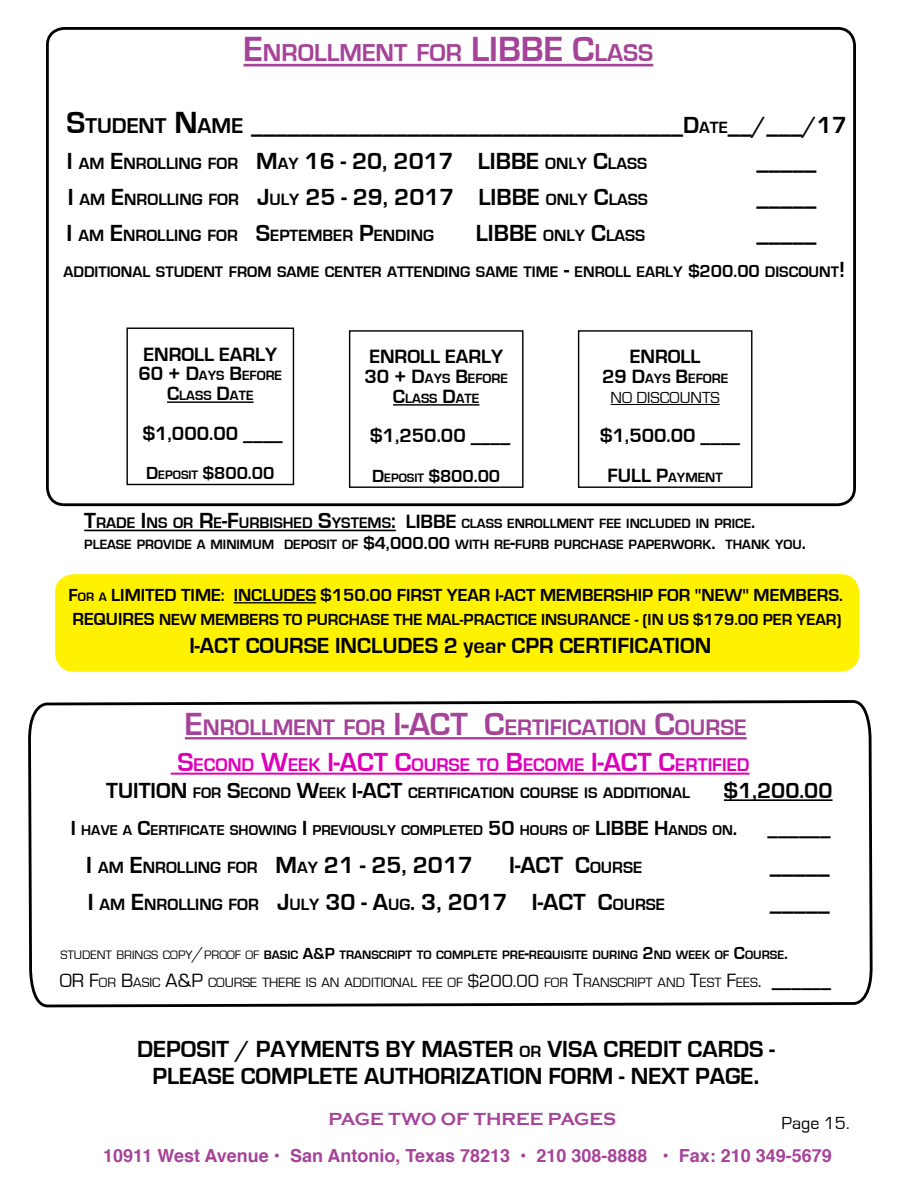
<style>
.page{position:relative;width:918px;height:1188px;background:#fff}
.page>*{position:absolute;margin:0;border:0;box-sizing:border-box;transform-origin:0 0}
.t1{font:700 25.2px "Eurostile";color:#a54399}
.t2{font:700 24px "Eurostile";color:#000}
.t3{font:700 23.1px "Eurostile";color:#a54399}
.t4{font:700 22.5px "Eurostile";color:#000}
.t5{font:700 22.5px "Eurostile";color:#000}
.t6{font:700 21px "Eurostile";color:#000}
.t7{font:700 19.8px "Eurostile";color:#000}
.t8{font:700 18.9px "Eurostile";color:#dd00ba}
.t9{font:700 18px "Eurostile";color:#000}
.t10{font:700 18px "Helvetica";color:#a54399}
.t11{font:700 18px "Copperplate Gothic";color:#a54399}
.t12{font:18px "Eurostile";color:#000}
.t13{font:700 16.8px "Eurostile";color:#000}
.t14{font:700 16.5px "Eurostile";color:#000}
.t15{font:16.5px "Eurostile";color:#000}
.t16{font:700 15.75px "Eurostile";color:#000}
.t17{font:700 14.7px "Eurostile";color:#000}
.t18{font:700 13.8px/19.8px "Eurostile";color:#000;text-align:center}
.t19{font:13.8px "Eurostile";color:#000}
.t20{font:700 12.6px "Eurostile";color:#000}
.t21{font:12.6px "Eurostile";color:#000}
.s1{font-size:36px}
.s2{font-size:31.5px}
.s3{font-size:22.05px}
.s4{font-size:16.8px}
.s5{font-size:24px}
.s6{font-size:22.5px}
.s7{font-size:18px}
.s8{font-size:19.8px}
.s9{font-size:12.6px}
.s10{font-size:15.75px}
.s11{font-size:33px}
.s12{font-size:27px}
.s13{font-size:21px}
.s14{font-weight:700}
.s15{font-weight:700;font-size:16.5px}
.s16{font-size:18.45px}
.s17{font-weight:700;font-size:19.8px}
.s18{font-size:28.5px}
</style>
<div class="page">
<div style="left:56px;top:575px;width:803px;height:96px;background:#fff200;border-radius:18px"></div>
<div style="left:55px;top:574px;width:804px;height:98px;border:2px solid #fff200;border-radius:18px"></div>
<hr style="left:234px;top:602px;width:82px;height:1px;background:#000">
<div style="left:46px;top:27px;width:810px;height:479px;border:3px solid #000;border-radius:17px"></div>
<hr style="left:167px;top:401px;width:87px;height:2px;background:#000">
<div style="left:126px;top:328px;width:168px;height:157px;border:1px solid #000"></div>
<hr style="left:393px;top:404px;width:86px;height:2px;background:#000">
<div style="left:349px;top:330px;width:175px;height:158px;border:1px solid #000"></div>
<hr style="left:611px;top:404px;width:109px;height:1px;background:#000">
<div style="left:578px;top:330px;width:174px;height:158px;border:1px solid #000"></div>
<hr style="left:244px;top:64px;width:409px;height:2px;background:#a54399">
<svg style="left:28px;top:701px;width:845px;height:307px"></svg>
<hr style="left:185px;top:737px;width:562px;height:2px;background:#a54399">
<hr style="left:171px;top:773px;width:579px;height:2px;background:#dd00ba">
<hr style="left:724px;top:799px;width:109px;height:2px;background:#000">
<hr style="left:84px;top:530px;width:312px;height:1px;background:#000">
<h1 class="t1" style="left:244px;top:39px;width:411px"><span class="s1">E</span>NROLLMENT FOR <span class="s1">LIBBE C</span>LASS</h1>
<h2 class="t2" style="left:67px;top:112px;width:782px"><span class="s2">S</span><span class="s3">TUDENT</span> <span class="s2">N</span> <span class="s3">AME</span> ____________________________________D<span class="s4">ATE</span> __/___/17</h2>
<p class="t13" style="left:67px;top:155px;width:582px"><span class="s5">I</span> AM <span class="s5">E</span>NROLLING FOR <span class="s5">M</span>AY <span class="s5">16 - 20, 2017 LIBBE</span> ONLY <span class="s5">C</span>LASS</p>
<h2 class="t2" style="left:757px;top:148px;width:61px">_____</h2>
<p class="t13" style="left:68px;top:191px;width:582px"><span class="s5">I</span> AM <span class="s5">E</span>NROLLING FOR <span class="s5">J</span>ULY <span class="s5">25 - 29, 2017 LIBBE</span> ONLY <span class="s5">C</span>LASS</p>
<h2 class="t2" style="left:757px;top:184px;width:62px">_____</h2>
<p class="t13" style="left:67px;top:227px;width:214px"><span class="s5">I</span> AM <span class="s5">E</span>NROLLI NG FOR <span class="s5">S</span>EPTE</p>
<p class="t13" style="left:308px;top:227px;width:128px">MBER <span class="s5">P</span>ENDING</p>
<p class="t13" style="left:476px;top:227px;width:171px"><span class="s5">LIBBE</span> ONLY <span class="s5">C</span>LASS</p>
<h2 class="t2" style="left:757px;top:220px;width:61px">_____</h2>
<p class="t16" style="left:63px;top:264px;width:783px">ADDITIONAL STUDENT FROM SAME CENTER ATTENDING SAME TIME <span class="s6">-</span> ENROLL EARLY <span class="s7">$200.00</span> DISCOUNT<span class="s6">!</span></p>
<h3 class="t7" style="left:143px;top:343px;width:25px">ENRO</h3>
<h3 class="t7" style="left:194px;top:343px;width:84px">LL EAR LY</h3>
<p class="t18" style="left:138px;top:366px;width:144px"><span class="s8">60 + D</span>AYS <span class="s8">B</span>EFORE<br><span class="s8">C</span>LASS <span class="s8">D</span>ATE</p>
<h3 class="t7" style="left:143px;top:422px;width:142px">$1,000.00 ____</h3>
<h3 class="t9" style="left:146px;top:464px;width:130px">D<span class="s9">EPOSIT</span> $800.00</h3>
<h3 class="t7" style="left:369px;top:346px;width:25px">ENRO</h3>
<h3 class="t7" style="left:420px;top:346px;width:84px">LL EAR LY</h3>
<p class="t18" style="left:364px;top:369px;width:144px"><span class="s8">30 + D</span>AYS <span class="s8">B</span>EFORE<br><span class="s8">C</span>LASS <span class="s8">D</span>ATE</p>
<h3 class="t7" style="left:370px;top:425px;width:142px">$1,250.00 ____</h3>
<h3 class="t9" style="left:372px;top:466px;width:130px">D<span class="s9">EPOSIT</span> $800.00</h3>
<h3 class="t7" style="left:630px;top:346px;width:25px">ENRO</h3>
<h3 class="t7" style="left:681px;top:346px;width:21px">LL</h3>
<p class="t18" style="left:602px;top:369px;width:127px"><span class="s8">29 D</span>AYS <span class="s8">B</span>EFORE</p>
<p class="t15" style="left:611px;top:389px;width:70px">NODISCOUNTS</p>
<h3 class="t7" style="left:600px;top:425px;width:142px">$1,500.00 ____</h3>
<p class="t18" style="left:608px;top:468px;width:117px"><span class="s8">FU LL P</span>AYMENT</p>
<p class="t18" style="left:84px;top:513px;width:723px;line-height:21px;text-align:left"><span class="s6">T</span><span class="s10">RADE</span> <span class="s6">I</span><span class="s10">NS OR</span> <span class="s6">R</span><span class="s10">E</span><span class="s6">-F</span><span class="s10">URBISHED</span> <span class="s6">S</span><span class="s10">YSTEMS</span><span class="s6">:</span> <span class="s8">LIBBE</span> CLASS ENROLLMENT FEE INCLUDED IN PRICE<span class="s8">.<br></span>PLEASE PROVI DE A MINIMUM DEPOSIT OF <span class="s7">$4,000.00</span> WITH RE<span class="s8">-</span>FURB PURCHASE PAPERWORK<span class="s8">.</span> THANK YOU<span class="s8">.</span></p>
<h3 class="t9" style="left:69px;top:585px;width:547px">F<span class="s9">OR A</span> LIMITED TIME: INCLUDES $150.00 FIRST YEAR I-ACT MEMBERSH</h3>
<h3 class="t9" style="left:638px;top:585px;width:32px">IP FOR</h3>
<h3 class="t9" style="left:695px;top:585px;width:150px">"NEW" MEMBERS.</h3>
<p class="t14" style="left:73px;top:611px;width:256px"><span class="s7">REQUIRES</span> NEW MEMBERS TO PURCHAS</p>
<p class="t14" style="left:380px;top:611px;width:105px">E THE MAL-PRAC</p>
<p class="t14" style="left:505px;top:611px;width:52px">TICE INSURANC</p>
<p class="t14" style="left:622px;top:611px;width:222px">E - (IN US $179.00 PER YEAR)</p>
<h3 class="t4" style="left:189px;top:634px;width:523px">I-ACT COURSE INCLUDES 2 year CPR CERTIFICATION</h3>
<h3 class="t3" style="left:185px;top:715px;width:561px"><span class="s11">E</span>NROLLMENT FOR <span class="s11">I-ACT C</span>ERTI FICATION <span class="s11">C</span>OURSE</h3>
<h3 class="t8" style="left:177px;top:754px;width:574px"><span class="s12">S</span>ECOND <span class="s12">W</span>EEK <span class="s12">I-ACT C</span>OURSE TO <span class="s12">B</span>ECOME <span class="s12">I-ACT C</span>ERTI FIED</h3>
<p class="t16" style="left:106px;top:784px;width:584px"><span class="s6">TUITION</span> FOR <span class="s6">S</span>ECOND <span class="s6">W</span>EEK <span class="s6">I-ACT</span> CERTI FICATION COURSE IS ADDITIONAL</p>
<h3 class="t5" style="left:724px;top:778px;width:110px">$1,200.00</h3>
<p class="t17" style="left:71px;top:823px;width:371px"><span class="s13">I</span> HAVE A <span class="s13">C</span>ERTI FICATE SHOWI NG <span class="s13">I</span> PREVIOUSLY COMPLETE</p>
<p class="t17" style="left:473px;top:823px;width:266px">D <span class="s13">50</span> HOURS OF <span class="s13">LIBBE H</span>ANDS ON<span class="s13">.</span></p>
<h3 class="t6" style="left:768px;top:817px;width:65px">______</h3>
<p class="t13" style="left:86px;top:858px;width:388px"><span class="s5">I</span> AM <span class="s5">E</span>NROLLING FOR <span class="s5">M</span>AY <span class="s5">21 - 25, 2017</span></p>
<h2 class="t2" style="left:509px;top:852px;width:133px">I-ACT C<span class="s4">OURSE</span></h2>
<h2 class="t2" style="left:770px;top:852px;width:61px">_____</h2>
<p class="t13" style="left:88px;top:896px;width:577px"><span class="s5">I</span> AM <span class="s5">E</span>NROLLING FOR <span class="s5">J</span>ULY <span class="s5">30 - A</span>UG<span class="s5">. 3, 2017 I-ACT C</span>OURSE</p>
<h2 class="t2" style="left:770px;top:889px;width:61px">_____</h2>
<p class="t21" style="left:60px;top:948px;width:342px">STUDENT BRINGS COPY<span class="s7">/</span>PROOF OF <span class="s14">BASIC</span> <span class="s15">A&amp;P</span> <span class="s14">TRANSCRIPT</span></p>
<p class="t20" style="left:417px;top:948px;width:55px">TO COMPLETE</p>
<p class="t20" style="left:502px;top:948px;width:76px">PRE<span class="s7">-</span>REQUISITE</p>
<p class="t20" style="left:592px;top:948px;width:94px">DURING <span class="s7">2</span>ND WEE</p>
<p class="t20" style="left:702px;top:948px;width:87px">K OF <span class="s7">C</span>OURSE<span class="s7">.</span></p>
<p class="t19" style="left:60px;top:975px;width:773px"><span class="s8">OR F</span>OR <span class="s8">B</span>ASIC <span class="s8">A&amp;P</span> COURSE THERE IS AN ADDITIONAL FEE OF <span class="s16">$200.00</span> FOR <span class="s8">T</span>RANSCRIPT AND <span class="s8">T</span>EST <span class="s8">F</span>EES<span class="s8">.</span> <span class="s17">______</span></p>
<h2 class="t2" style="left:137px;top:1036px;width:152px">DEPOSIT / PAYM</h2>
<h2 class="t2" style="left:322px;top:1036px;width:117px">ENTS BY MAS</h2>
<h2 class="t2" style="left:473px;top:1036px;width:231px">TER <span class="s4">OR</span> VISA CREDIT CARDS</h2>
<h2 class="t2" style="left:770px;top:1036px;width:7px">-</h2>
<h2 class="t2" style="left:153px;top:1063px;width:106px">PLEASE COM</h2>
<h2 class="t2" style="left:293px;top:1063px;width:132px">PLETE AUTHOR</h2>
<h2 class="t2" style="left:456px;top:1063px;width:110px">IZATION FORM</h2>
<h2 class="t2" style="left:619px;top:1063px;width:142px">- NEXT PAGE<span class="s18">.</span></h2>
<h3 class="t11" style="left:328px;top:1109px;width:15px">PAGE</h3>
<h3 class="t11" style="left:388px;top:1109px;width:113px">TWO OF THREE</h3>
<h3 class="t11" style="left:548px;top:1109px;width:15px">PAGES</h3>
<h3 class="t12" style="left:781px;top:1113px;width:70px">Page 15.</h3>
<h3 class="t10" style="left:103px;top:1141px;width:730px">10911 West Avenue • San Antonio, Texas 78213 • 210 308-8888 • Fax: 210 349-5679</h3>
</div>
